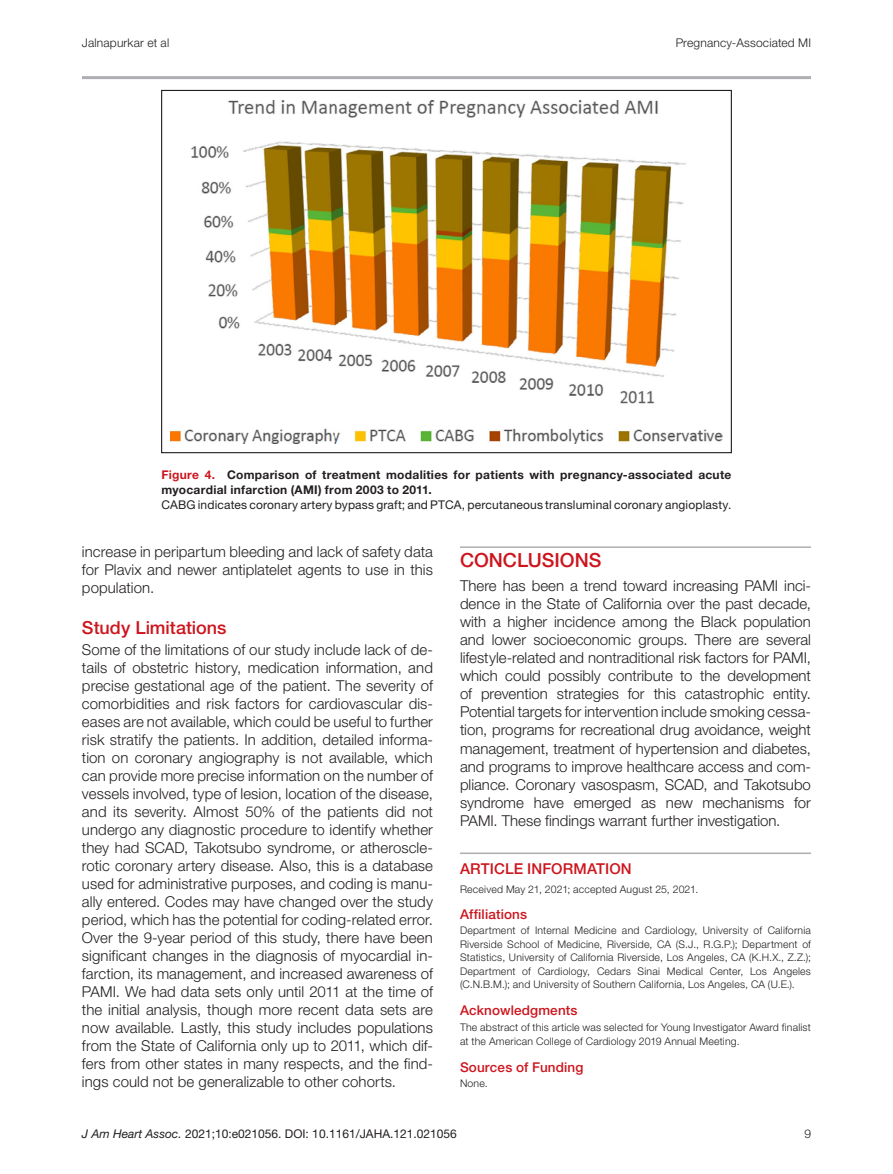
<style>
.page{position:relative;width:893px;height:1174px;background:#fff}
.page>*{position:absolute;margin:0;border:0;box-sizing:border-box;transform-origin:0 0}
.t1{font:500 19.5px "Helvetica Neue LT Std";color:#cd151d}
.t2{font:500 18px "Helvetica Neue LT Std";color:#cd151d}
.t3{font:300 15px/18px "Helvetica Neue LT Std";letter-spacing:.005em;color:#231f20;text-align:justify}
.t4{font:500 15px "Helvetica Neue LT Std";letter-spacing:.005em;color:#cd151d}
.t5{font:500 13.5px "Helvetica Neue LT Std";letter-spacing:.01em;color:#cd151d}
.t6{font:12px "Helvetica Neue LT Std";letter-spacing:.01em;color:#231f20}
.t7{font:700 12px/15px "Helvetica Neue LT Std";letter-spacing:.02em;color:#231f20}
.t8{font:300 12px "Helvetica Neue LT Std";letter-spacing:.015em;color:#231f20}
.t9{font:300 10.5px/13.5px "Helvetica Neue LT Std";letter-spacing:.02em;color:#231f20;text-align:justify}
.s1{color:#cd151d}
.s2{font-style:italic}
</style>
<div class="page">
<hr style="left:460px;top:546px;width:351px;height:2px;background:#aeafb3">
<hr style="left:460px;top:852px;width:351px;height:2px;background:#aeafb3">
<img style="left:170px;top:100px;width:553px;height:343px">
<hr style="left:82px;top:76px;width:729px;height:3px;background:#aeafb3">
<p class="t8" style="left:82px;top:35px;width:89px">Jalnapurkar et al</p>
<p class="t8" style="left:676px;top:35px;width:137px">Pregnancy-Associated MI</p>
<p class="t7" style="left:162px;top:466px;width:571px"><span class="s1">Figure 4.</span> Comparison of treatment modalities for patients with pregnancy-associated acute myocardial infarction (AMI) from 2003 to 2011.</p>
<p class="t6" style="left:162px;top:497px;width:571px">CABG indicates coronary artery bypass graft; and PTCA, percutaneous transluminal coronary angioplasty.</p>
<p class="t3" style="left:82px;top:542px;width:353px">increase in peripartum bleeding and lack of safety data for Plavix and newer antiplatelet agents to use in this population.</p>
<p class="t2" style="left:82px;top:617px;width:146px">Study Limitations</p>
<p class="t3" style="left:82px;top:640px;width:353px">Some of the limitations of our study include lack of de&shy;tails of obstetric history, medication information, and precise gestational age of the patient. The severity of comorbidities and risk factors for cardiovascular dis&shy;eases are not available, which could be useful to further risk stratify the patients. In addition, detailed informa&shy;tion on coronary angiography is not available, which can provide more precise information on the number of vessels involved, type of lesion, location of the disease, and its severity. Almost 50% of the patients did not undergo any diagnostic procedure to identify whether they had SCAD, Takotsubo syndrome, or atheroscle&shy;rotic coronary artery disease. Also, this is a database used for administrative purposes, and coding is manu&shy;ally entered. Codes may have changed over the study period, which has the potential for coding-related error.<br>Over the 9-year period of this study, there have been significant changes in the diagnosis of myocardial in&shy;farction, its management, and increased awareness of PAMI. We had data sets only until 2011 at the time of the initial analysis, though more recent data sets are now available. Lastly, this study includes populations from the State of California only up to 2011, which dif&shy;fers from other states in many respects, and the find&shy;ings could not be generalizable to other cohorts.</p>
<h1 class="t1" style="left:460px;top:549px;width:143px">CONCLUSIONS</h1>
<p class="t3" style="left:460px;top:577px;width:353px">There has been a trend toward increasing PAMI inci&shy;dence in the State of California over the past decade, with a higher incidence among the Black population and lower socioeconomic groups. There are several lifestyle-related and nontraditional risk factors for PAMI, which could possibly contribute to the development of prevention strategies for this catastrophic entity.<br>Potential targets for intervention include smoking cessa&shy;tion, programs for recreational drug avoidance, weight management, treatment of hypertension and diabetes, and programs to improve healthcare access and com&shy;pliance. Coronary vasospasm, SCAD, and Takotsubo syndrome have emerged as new mechanisms for PAMI. These findings warrant further investigation.</p>
<p class="t4" style="left:460px;top:859px;width:173px">ARTICLE INFORMATION</p>
<p class="t9" style="left:460px;top:882px;width:240px">Received May 21, 2021; accepted August 25, 2021.</p>
<p class="t5" style="left:460px;top:905px;width:69px">Affiliations</p>
<p class="t9" style="left:460px;top:923px;width:353px">Department of Internal Medicine and Cardiology, University of California Riverside School of Medicine, Riverside, CA (S.J., R.G.P.); Department of Statistics, University of California Riverside, Los Angeles, CA (K.H.X., Z.Z.); Department of Cardiology, Cedars Sinai Medical Center, Los Angeles (C.N.B.M.); and University of Southern California, Los Angeles, CA (U.E.).</p>
<p class="t5" style="left:460px;top:1002px;width:119px">Acknowledgments</p>
<p class="t9" style="left:460px;top:1020px;width:352px">The abstract of this article was selected for Young Investigator Award finalist at the American College of Cardiology 2019 Annual Meeting.</p>
<p class="t5" style="left:460px;top:1058px;width:125px">Sources of Funding</p>
<p class="t9" style="left:460px;top:1076px;width:29px">None.</p>
<p class="t6" style="left:82px;top:1126px;width:376px"><span class="s2">J Am Heart Assoc.</span> 2021;10:e021056. DOI: 10.1161/JAHA.121.021056</p>
<p class="t8" style="left:804px;top:1126px;width:8px">9</p>
</div>
